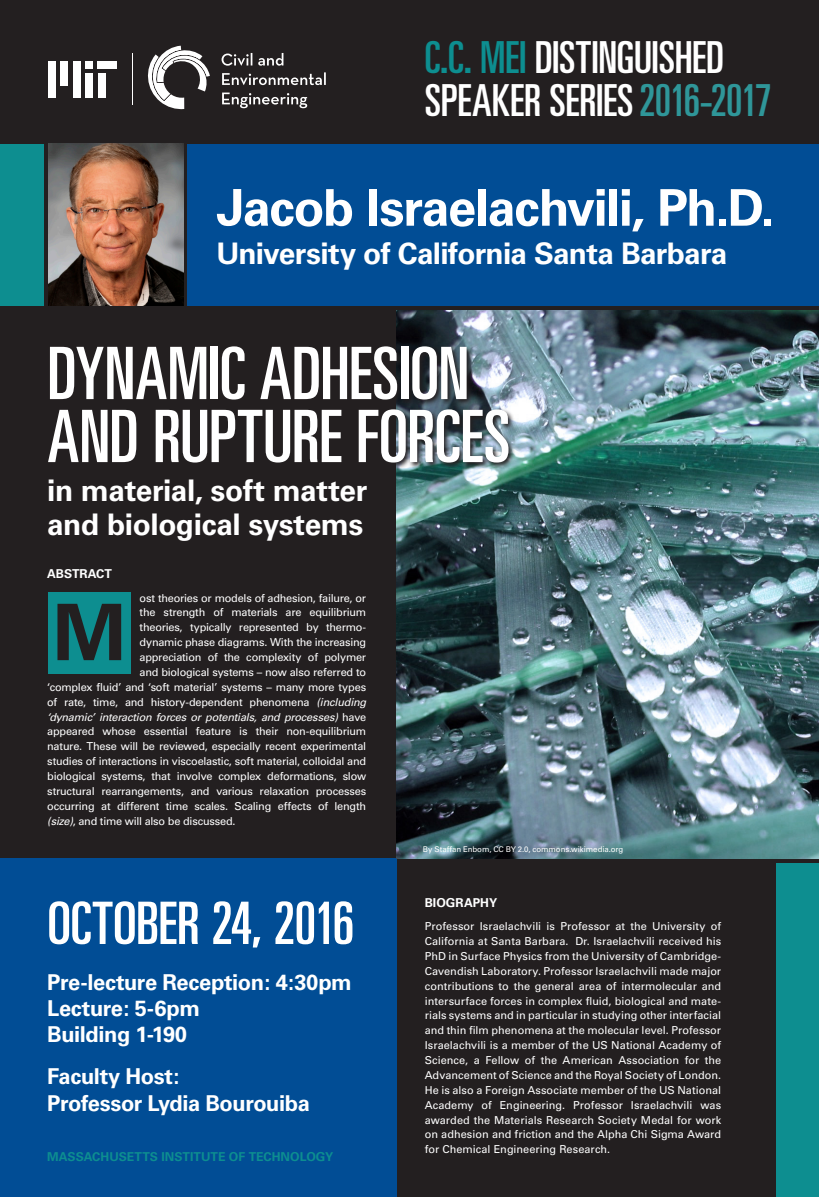
<style>
.page{position:relative;width:819px;height:1197px;background:#231f20}
.page>*{position:absolute;margin:0;border:0;box-sizing:border-box;transform-origin:0 0}
.t1{font:700 77.96px "Univers";color:#231f20}
.t2{font:ultra-condensed 72.45px/63px "Univers";letter-spacing:-.01em;color:#fff}
.t3{font:ultra-condensed 58.62px "Univers";letter-spacing:-.01em;color:#fff}
.t4{font:700 50.75px "Univers";letter-spacing:-.03em;color:#fff}
.t5{font:ultra-condensed 44.19px/43.2px "Univers";letter-spacing:-.01em;color:#fff}
.t6{font:700 29.75px/33.2px "Univers";letter-spacing:-.02em;color:#fff}
.t7{font:700 21.88px/26.2px "Univers";letter-spacing:-.02em;color:#fff}
.t8{font:700 12.25px "Univers";color:#0d8e90}
.t9{font:700 12.25px "Univers";color:#fff}
.t10{font:10.94px/14.9px "Univers";letter-spacing:-.02em;color:#fff;text-align:justify}
.t11{font:italic 10.94px "Univers";letter-spacing:-.025em;color:#fff}
.t12{font:7.88px "Univers";letter-spacing:-.005em;color:#fff}
.s1{color:#0d8e90}
.s2{color:#2f9699}
.s3{font-style:italic}
.s4{font-style:normal}
</style>
<div class="page">
<div style="left:776px;top:863px;width:43px;height:334px;background:#0d8e90"></div>
<div style="left:0;top:858px;width:396px;height:339px;background:#014d95"></div>
<div style="left:48px;top:592px;width:83px;height:82px;background:#0d8e90"></div>
<hr style="left:132px;top:53px;width:1px;height:52px;background:#fff">
<div style="left:98px;top:61px;width:19px;height:8px;background:#fff"></div>
<div style="left:60px;top:61px;width:8px;height:25px;background:#fff"></div>
<div style="left:73px;top:61px;width:7px;height:36px;background:#fff"></div>
<div style="left:48px;top:61px;width:7px;height:36px;background:#fff"></div>
<div style="left:98px;top:73px;width:7px;height:24px;background:#fff"></div>
<div style="left:85px;top:61px;width:8px;height:8px;background:#fff"></div>
<div style="left:85px;top:73px;width:8px;height:24px;background:#fff"></div>
<svg style="left:222px;top:53px;width:61px;height:13px"></svg>
<svg style="left:222px;top:72px;width:104px;height:13px"></svg>
<svg style="left:222px;top:93px;width:85px;height:15px"></svg>
<svg style="left:148px;top:45px;width:62px;height:65px"></svg>
<div style="left:188px;top:144px;width:631px;height:162px;background:#014d95"></div>
<div style="left:0;top:144px;width:44px;height:162px;background:#0d8e90"></div>
<img style="left:48px;top:144px;width:135px;height:162px">
<img style="left:396px;top:311px;width:423px;height:547px">
<img style="left:396px;top:345px;width:120px;height:203px">
<p class="t5" style="left:425px;top:35px;width:348px"><span class="s1">C.C. MEI</span> DISTINGUISHED<br>SPEAKER SERIES <span class="s2">2016-2017</span></p>
<p class="t4" style="left:216px;top:178px;width:560px">Jacob Israelachvili, Ph.D.</p>
<p class="t6" style="left:216px;top:238px;width:513px">University of California Santa Barbara</p>
<p class="t2" style="left:47px;top:342px;width:465px">DYNAMIC ADHESION<br>AND RUPTURE FORCES</p>
<p class="t6" style="left:47px;top:475px;width:322px">in material, soft matter and biological systems</p>
<p class="t9" style="left:47px;top:566px;width:66px">ABSTRACT</p>
<p class="t10" style="left:140px;top:590px;width:228px">ost theories or models of adhesion, failure, or</p>
<p class="t10" style="left:140px;top:605px;width:228px">the strength of materials are equilibrium</p>
<p class="t10" style="left:140px;top:620px;width:228px">theories, typically represented by thermo-</p>
<p class="t10" style="left:140px;top:635px;width:228px">dynamic phase diagrams. With the increasing</p>
<p class="t10" style="left:140px;top:650px;width:228px">appreciation of the complexity of polymer</p>
<p class="t10" style="left:140px;top:665px;width:228px">and biological systems – now also referred to</p>
<p class="t10" style="left:47px;top:680px;width:320px">‘complex fluid’ and ‘soft material’ systems – many more types</p>
<p class="t10" style="left:47px;top:694px;width:320px">of rate, time, and history-dependent phenomena <span class="s3">(including</span></p>
<p class="t11" style="left:47px;top:710px;width:320px">‘dynamic’ interaction forces or potentials, and processes) <span class="s4">have</span></p>
<p class="t10" style="left:47px;top:724px;width:320px">appeared whose essential feature is their non-equilibrium</p>
<p class="t10" style="left:47px;top:739px;width:320px">nature. These will be reviewed, especially recent experimental</p>
<p class="t10" style="left:47px;top:754px;width:320px">studies of interactions in viscoelastic, soft material, colloidal and</p>
<p class="t10" style="left:47px;top:769px;width:320px">biological systems, that involve complex deformations, slow</p>
<p class="t10" style="left:47px;top:784px;width:320px">structural rearrangements, and various relaxation processes</p>
<p class="t10" style="left:47px;top:799px;width:320px">occurring at different time scales. Scaling effects of length</p>
<p class="t10" style="left:47px;top:813px;width:190px"><span class="s3">(size)</span>, and time will also be discussed.</p>
<p class="t1" style="left:53px;top:587px;width:75px">M</p>
<p class="t3" style="left:47px;top:890px;width:309px">OCTOBER 24, 2016</p>
<p class="t7" style="left:47px;top:969px;width:306px">Pre-lecture Reception: 4:30pm</p>
<p class="t7" style="left:47px;top:996px;width:154px">Lecture: 5-6pm</p>
<p class="t7" style="left:47px;top:1022px;width:141px">Building 1-190</p>
<p class="t7" style="left:47px;top:1064px;width:264px">Faculty Host:<br>Professor Lydia Bourouiba</p>
<p class="t8" style="left:47px;top:1149px;width:288px">MASSACHUSETTS INSTITUTE OF TECHNOLOGY</p>
<p class="t12" style="left:423px;top:844px;width:202px">By Staffan Enbom, CC BY 2.0, commons.wikimedia.org</p>
<p class="t9" style="left:425px;top:895px;width:74px">BIOGRAPHY</p>
<p class="t10" style="left:425px;top:919px;width:298px">Professor Israelachvili is Professor at the University of California at Santa Barbara. Dr. Israelachvili received his PhD in Surface Physics from the University of Cambridge-Cavendish Laboratory. Professor Israelachvili made major contributions to the general area of intermolecular and intersurface forces in complex fluid, biological and mate&shy;rials systems and in particular in studying other interfacial and thin film phenomena at the molecular level. Professor Israelachvili is a member of the US National Academy of Science, a Fellow of the American Association for the Advancement of Science and the Royal Society of London.<br>He is also a Foreign Associate member of the US National Academy of Engineering. Professor Israelachvili was awarded the Materials Research Society Medal for work on adhesion and friction and the Alpha Chi Sigma Award for Chemical Engineering Research.</p>
</div>
